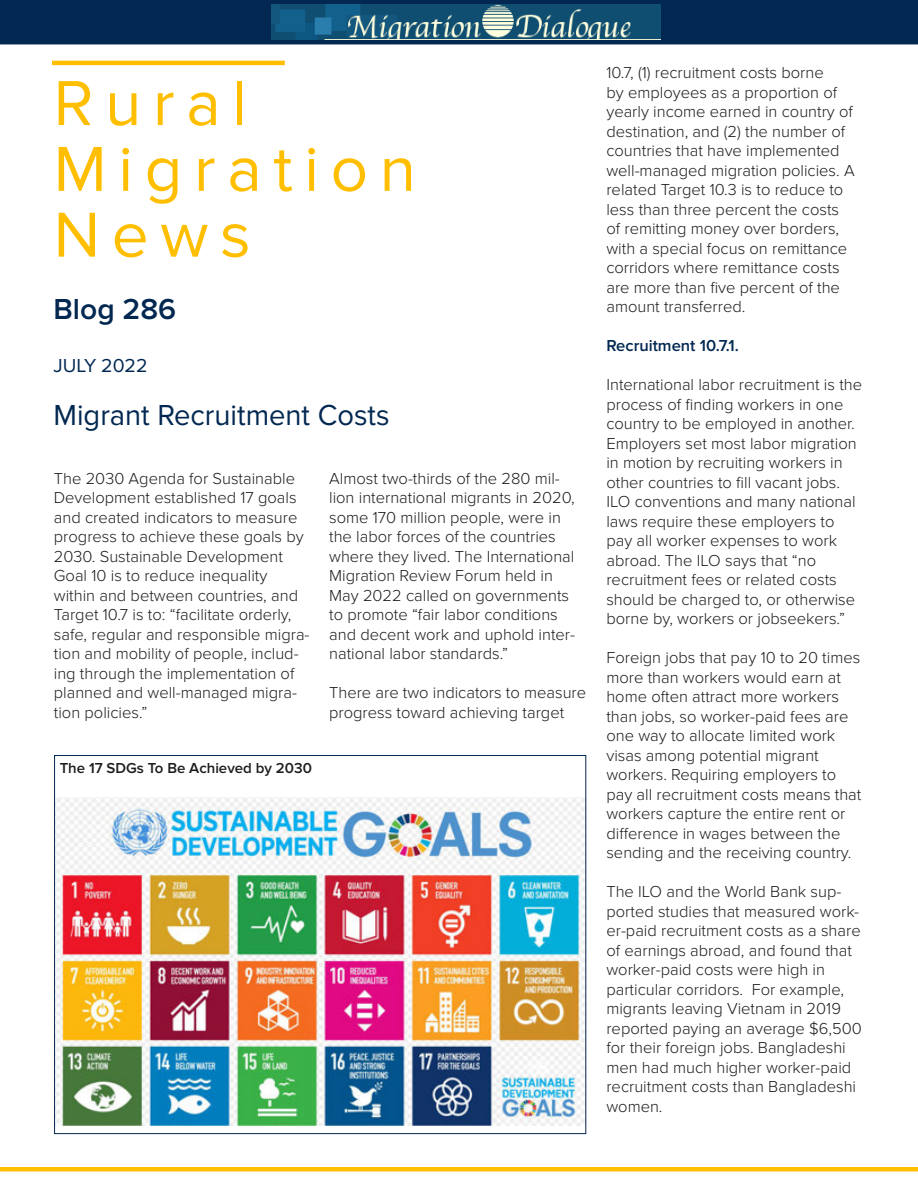
<style>
.page{position:relative;width:918px;height:1188px;background:#fff}
.page>*{position:absolute;margin:0;border:0;box-sizing:border-box;transform-origin:0 0}
.Magazine_Title{font:65.85px "Proxima Nova";letter-spacing:.175em;color:#ffbf00}
.Magazine_Title_Sub{font:30px "Proxima Nova";color:#022851}
.Magazine_Title_Sub-2{font:600 30px "Proxima Nova";color:#022851}
.Number_-_Issue_-_Pri{font:19.5px "Proxima Nova";color:#022851}
.Body_Text{font:300 16.5px/19.5px "Proxima Nova";color:#1d1d1b}
.Body_Text-2{font:600 16.5px "Proxima Nova";color:#022851}
.Article_Body__Palati{font:600 15px "Proxima Nova";color:#1d1d1b}
</style>
<div class="page">
<div style="left:0;top:0;width:918px;height:44px;background:#022851"></div>
<hr style="left:52px;top:61px;width:233px;height:4px;background:#ffbf00">
<div style="left:0;top:1167px;width:918px;height:5px;background:#ffbf00"></div>
<img style="left:272px;top:5px;width:389px;height:35px">
<img style="left:56px;top:798px;width:528px;height:327px">
<p class="Magazine_Title" style="left:54px;top:65px;width:195px">Rural</p>
<p class="Magazine_Title" style="left:54px;top:131px;width:364px">Migration</p>
<p class="Magazine_Title" style="left:54px;top:197px;width:199px">News</p>
<p class="Magazine_Title_Sub-2" style="left:54px;top:292px;width:124px">Blog 286</p>
<p class="Number_-_Issue_-_Pri" style="left:54px;top:354px;width:96px">JULY 2022</p>
<p class="Magazine_Title_Sub" style="left:54px;top:397px;width:338px">Migrant Recruitment Costs</p>
<p class="Body_Text" style="left:54px;top:469px;width:257px">The 2030 Agenda for Sustainable Development established 17 goals and created indicators to measure progress to achieve these goals by 2030. Sustainable Development Goal 10 is to reduce inequality within and between countries, and Target 10.7 is to: “facilitate orderly, safe, regular and responsible migra&shy;tion and mobility of people, includ&shy;ing through the implementation of planned and well-managed migra&shy;tion policies.”</p>
<p class="Article_Body__Palati" style="left:60px;top:759px;width:254px">The 17 SDGs To Be Achieved by 2030</p>
<p class="Body_Text" style="left:329px;top:469px;width:247px">Almost two-thirds of the 280 mil&shy;lion international migrants in 2020, some 170 million people, were in the labor forces of the countries where they lived. The International<br>Migration Review Forum held in<br>May 2022 called on governments to promote “fair labor conditions and decent work and uphold inter&shy;national labor standards.”</p>
<p class="Body_Text" style="left:329px;top:684px;width:259px">There are two indicators to measure progress toward achieving target</p>
<p class="Body_Text" style="left:606px;top:63px;width:250px">10.7, (1) recruitment costs borne<br>by employees as a proportion of yearly income earned in country of destination, and (2) the number of countries that have implemented well-managed migration policies. A related Target 10.3 is to reduce to less than three percent the costs of remitting money over borders, with a special focus on remittance corridors where remittance costs are more than five percent of the amount transferred.</p>
<p class="Body_Text-2" style="left:606px;top:336px;width:134px">Recruitment 10.7.1.</p>
<p class="Body_Text" style="left:606px;top:375px;width:257px">International labor recruitment is the process of finding workers in one country to be employed in another.<br>Employers set most labor migration in motion by recruiting workers in other countries to fill vacant jobs.<br>ILO conventions and many national laws require these employers to pay all worker expenses to work abroad. The ILO says that “no recruitment fees or related costs should be charged to, or otherwise borne by, workers or jobseekers.”</p>
<p class="Body_Text" style="left:606px;top:649px;width:257px">Foreign jobs that pay 10 to 20 times more than workers would earn at home often attract more workers than jobs, so worker-paid fees are one way to allocate limited work visas among potential migrant workers. Requiring employers to pay all recruitment costs means that workers capture the entire rent or difference in wages between the sending and the receiving country.</p>
<p class="Body_Text" style="left:606px;top:883px;width:257px">The ILO and the World Bank sup&shy;ported studies that measured work&shy;er-paid recruitment costs as a share of earnings abroad, and found that worker-paid costs were high in particular corridors. For example, migrants leaving Vietnam in 2019 reported paying an average $6,500 for their foreign jobs. Bangladeshi men had much higher worker-paid recruitment costs than Bangladeshi women.</p>
</div>
